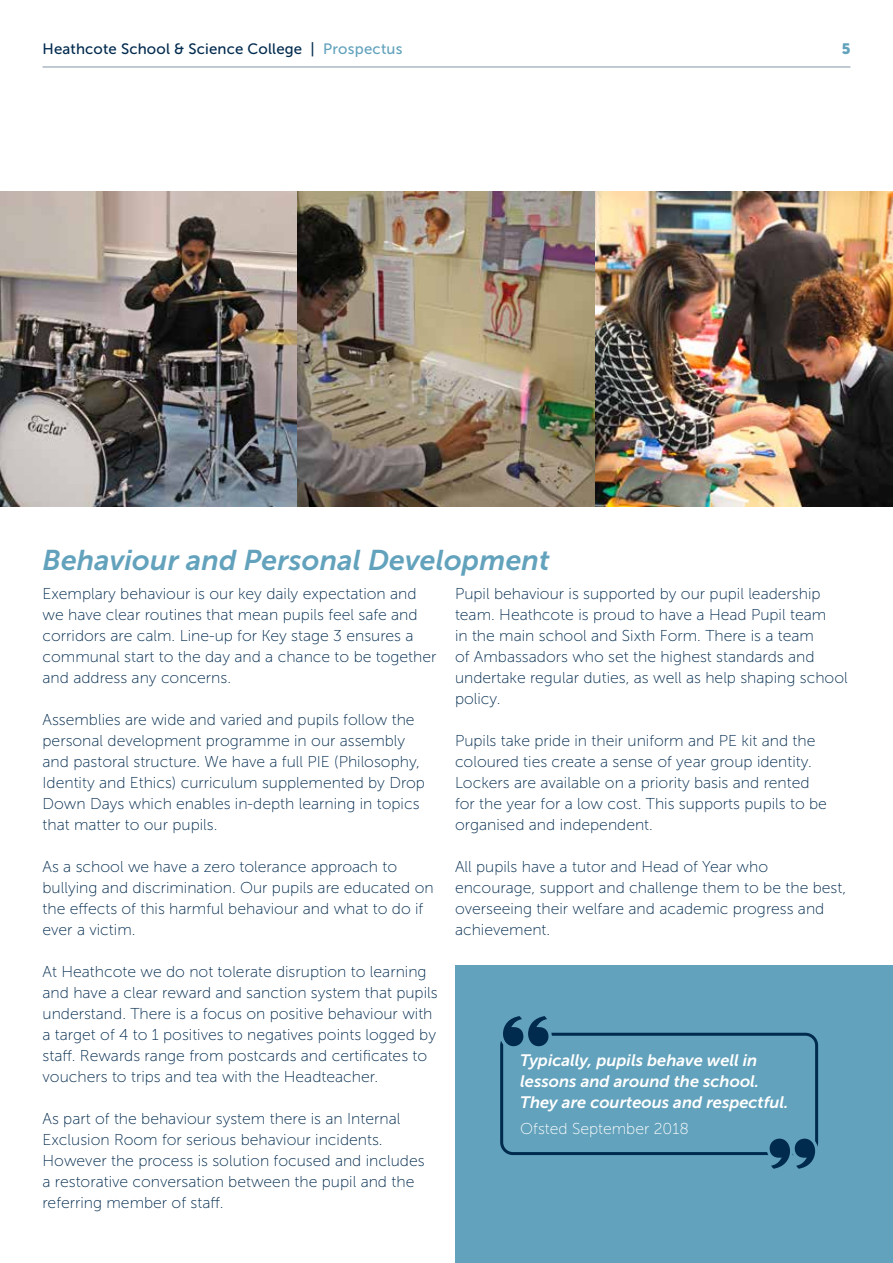
<style>
.page{position:relative;width:893px;height:1263px;background:#fff}
.page>*{position:absolute;margin:0;border:0;box-sizing:border-box;transform-origin:0 0}
.t1{font:italic 28.5px "Museo Sans 700";letter-spacing:.005em;color:#62a2bc}
.t2{font:italic 16.5px/21px "Museo Sans 700";color:#fff}
.t3{font:15.75px/21px "Museo Sans 100";color:#002a4e}
.t4{font:15.75px "Museo Sans 100";color:#fff}
.t5{font:15px "Museo Sans 500";letter-spacing:.01em;color:#002a4e}
.t6{font:15px "Museo Sans 900";color:#62a2bc}
.s1{color:#62a2bc}
</style>
<div class="page">
<div style="left:455px;top:965px;width:438px;height:298px;background:#62a2bc"></div>
<div style="left:500px;top:1033px;width:318px;height:122px;border:3px solid #002a4e;border-radius:11px"></div>
<svg style="left:500px;top:1016px;width:56px;height:35px"></svg>
<svg style="left:763px;top:1134px;width:56px;height:35px"></svg>
<img style="left:0;top:191px;width:893px;height:315px">
<hr style="left:43px;top:67px;width:807px;height:1px;background:#002a4e">
<p class="t5" style="left:43px;top:40px;width:362px">Heathcote School &amp; Science College | <span class="s1">Prospectus</span></p>
<p class="t6" style="left:842px;top:40px;width:10px">5</p>
<h1 class="t1" style="left:43px;top:544px;width:509px">Behaviour and Personal Development</h1>
<p class="t3" style="left:43px;top:584px;width:395px">Exemplary behaviour is our key daily expectation and we have clear routines that mean pupils feel safe and corridors are calm. Line-up for Key stage 3 ensures a communal start to the day and a chance to be together and address any concerns.</p>
<p class="t3" style="left:43px;top:710px;width:384px">Assemblies are wide and varied and pupils follow the personal development programme in our assembly and pastoral structure. We have a full PIE (Philosophy, Identity and Ethics) curriculum supplemented by Drop Down Days which enables in-depth learning in topics that matter to our pupils.</p>
<p class="t3" style="left:43px;top:857px;width:393px">As a school we have a zero tolerance approach to bullying and discrimination. Our pupils are educated on the effects of this harmful behaviour and what to do if ever a victim.</p>
<p class="t3" style="left:43px;top:962px;width:397px">At Heathcote we do not tolerate disruption to learning and have a clear reward and sanction system that pupils understand. There is a focus on positive behaviour with a target of 4 to 1 positives to negatives points logged by staff. Rewards range from postcards and certificates to vouchers to trips and tea with the Headteacher.</p>
<p class="t3" style="left:43px;top:1109px;width:384px">As part of the behaviour system there is an Internal Exclusion Room for serious behaviour incidents.<br>However the process is solution focused and includes a restorative conversation between the pupil and the referring member of staff.</p>
<p class="t3" style="left:455px;top:584px;width:394px">Pupil behaviour is supported by our pupil leadership team. Heathcote is proud to have a Head Pupil team<br>in the main school and Sixth Form. There is a team<br>of Ambassadors who set the highest standards and undertake regular duties, as well as help shaping school policy.</p>
<p class="t3" style="left:455px;top:731px;width:373px">Pupils take pride in their uniform and PE kit and the coloured ties create a sense of year group identity.<br>Lockers are available on a priority basis and rented for the year for a low cost. This supports pupils to be organised and independent.</p>
<p class="t3" style="left:455px;top:857px;width:393px">All pupils have a tutor and Head of Year who encourage, support and challenge them to be the best, overseeing their welfare and academic progress and achievement.</p>
<p class="t2" style="left:520px;top:1050px;width:270px">Typically, pupils behave well in lessons and around the school.<br>They are courteous and respectful.</p>
<p class="t4" style="left:520px;top:1120px;width:170px">Ofsted September 2018</p>
</div>
